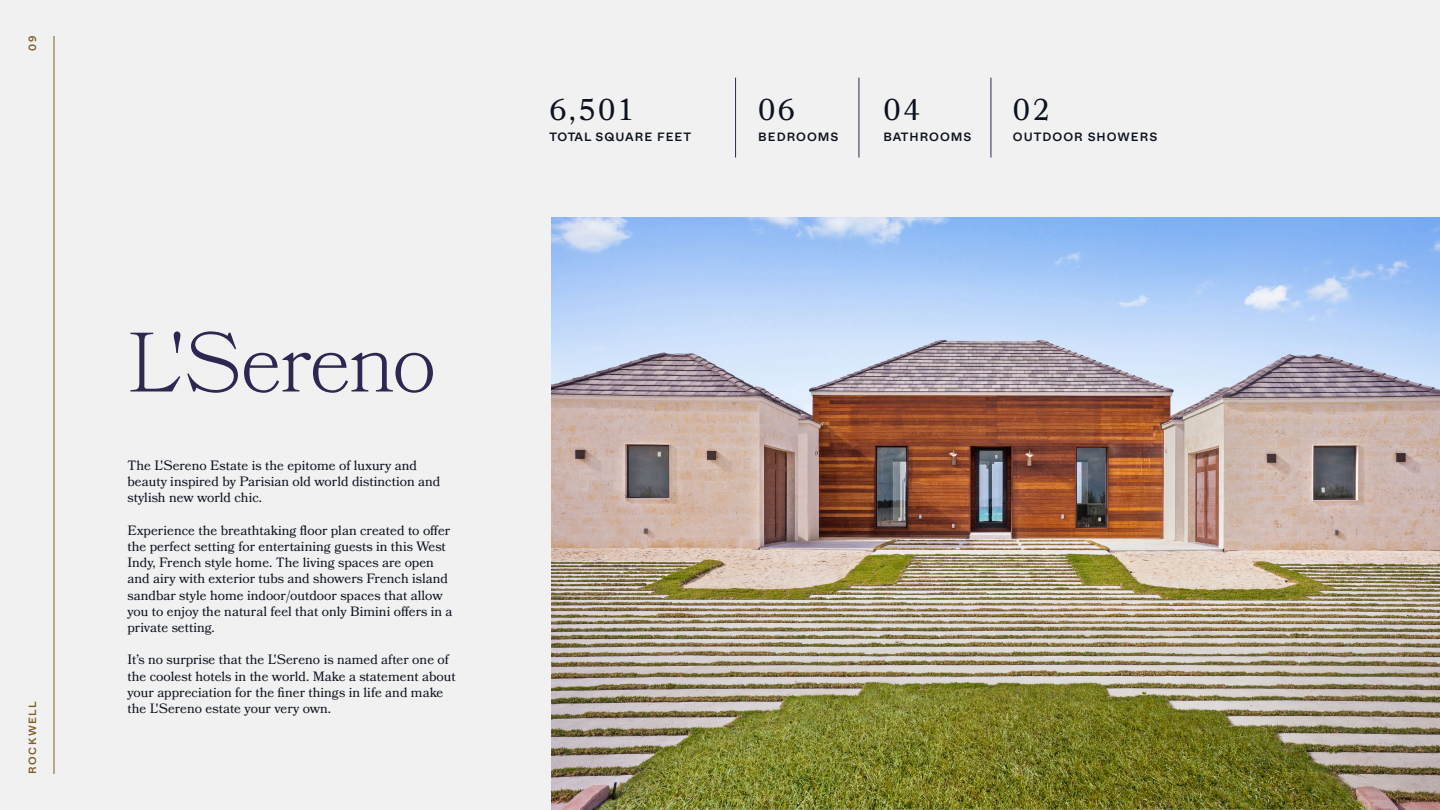
<style>
.page{position:relative;width:1440px;height:810px;background:#f1f1f1}
.page>*{position:absolute;margin:0;border:0;box-sizing:border-box;transform-origin:0 0}
.t1{font:300 84px "Bookmania";letter-spacing:-.03em;color:#2c2851}
.t2{font:30px "Bookmania";letter-spacing:.075em;color:#0c121f}
.t3{font:13.5px/16.2px "Bookmania";color:#0c121f}
.t4{font:500 12px "Whyte";letter-spacing:.085em;color:#0c121f}
.t5{font:500 10.5px "Whyte";letter-spacing:.15em;color:#7d5e25}
</style>
<div class="page">
<img style="left:551px;top:218px;width:889px;height:592px">
<hr style="left:54px;top:36px;width:1px;height:738px;background:#7d5e25">
<hr style="left:735px;top:78px;width:1px;height:80px;background:#2b294e">
<hr style="left:859px;top:78px;width:1px;height:80px;background:#2b294e">
<hr style="left:991px;top:78px;width:1px;height:80px;background:#2b294e">
<p class="t5" style="left:24px;top:51px;width:17px;rotate:-90deg">09</p>
<p class="t5" style="left:24px;top:774px;width:74px;rotate:-90deg">ROCKWELL</p>
<h1 class="t1" style="left:128px;top:313px;width:310px">L'Sereno</h1>
<p class="t3" style="left:128px;top:457px;width:314px">The L'Sereno Estate is the epitome of luxury and beauty inspired by Parisian old world distinction and stylish new world chic.</p>
<p class="t3" style="left:128px;top:522px;width:327px">Experience the breathtaking floor plan created to offer the perfect setting for entertaining guests in this West Indy, French style home. The living spaces are open and airy with exterior tubs and showers French island sandbar style home indoor/outdoor spaces that allow you to enjoy the natural feel that only Bimini offers in a private setting.</p>
<p class="t3" style="left:128px;top:652px;width:330px">It’s no surprise that the L'Sereno is named after one of the coolest hotels in the world. Make a statement about your appreciation for the finer things in life and make the L'Sereno estate your very own.</p>
<h2 class="t2" style="left:549px;top:92px;width:87px">6,501</h2>
<p class="t4" style="left:549px;top:127px;width:143px">TOTAL SQUARE FEET</p>
<h2 class="t2" style="left:758px;top:92px;width:38px">06</h2>
<p class="t4" style="left:758px;top:127px;width:82px">BEDROOMS</p>
<h2 class="t2" style="left:884px;top:92px;width:38px">04</h2>
<p class="t4" style="left:884px;top:127px;width:89px">BATHROOMS</p>
<h2 class="t2" style="left:1013px;top:92px;width:38px">02</h2>
<p class="t4" style="left:1013px;top:127px;width:146px">OUTDOOR SHOWERS</p>
</div>
